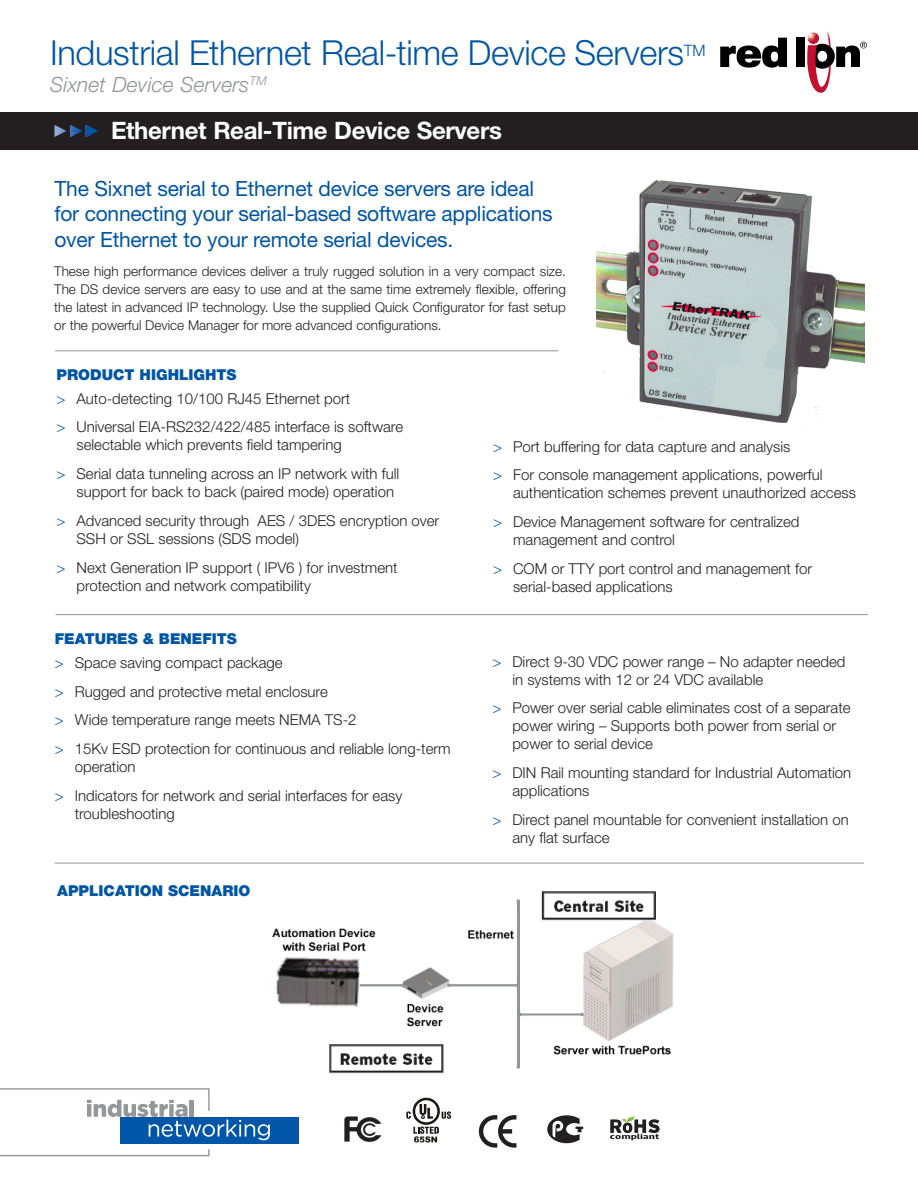
<style>
.page{position:relative;width:918px;height:1188px;background:#fff}
.page>*{position:absolute;margin:0;border:0;box-sizing:border-box;transform-origin:0 0}
.Page_1_Header_-_Prod{font:300 34.5px "Helvetica Neue LT Std";letter-spacing:-.01em;color:#0155a5}
.Page_1_-_Header_Blac{font:700 24px "Helvetica Neue LT Std";letter-spacing:-.015em;color:#fff}
.Page_1_-_Text_-_MAJO{font:21px/25.5px "Helvetica Neue LT Std";letter-spacing:-.01em;color:#0155a5}
.Page_1_-_Series_Name{font:italic 300 21px "Helvetica Neue LT Std";letter-spacing:.005em;color:#919396}
.t1{font:300 15px/18px "Helvetica Neue LT Std";color:#231f20}
.Page_1_-_Sm_Header{font:900 15px "Helvetica Neue LT Std";color:#0155a5}
.Page_1_-_Text{font:300 13.5px/18px "Helvetica Neue LT Std";color:#231f20;text-align:justify}
.t2{font:700 7.35px "Guardian Agate Sans 1";color:#050504;scale:1.53 1}
.s1{color:#0155a5}
</style>
<div class="page">
<div style="left:0;top:112px;width:918px;height:38px;background:#231f20"></div>
<div style="left:120px;top:1117px;width:179px;height:27px;background:#0156a8"></div>
<svg style="left:0;top:1149px;width:210px;height:7px"></svg>
<svg style="left:0;top:1088px;width:270px;height:52px"></svg>
<svg style="left:720px;top:38px;width:67px;height:30px"></svg>
<div style="left:796px;top:38px;width:9px;height:29px;background:#000"></div>
<svg style="left:807px;top:31px;width:60px;height:62px"></svg>
<svg style="left:54px;top:125px;width:44px;height:12px"></svg>
<svg style="left:406px;top:1098px;width:45px;height:45px"></svg>
<svg style="left:479px;top:1115px;width:37px;height:32px"></svg>
<svg style="left:547px;top:1115px;width:36px;height:28px"></svg>
<img style="left:344px;top:1116px;width:37px;height:26px">
<svg style="left:610px;top:1116px;width:50px;height:18px"></svg>
<hr style="left:56px;top:614px;width:812px;height:1px;background:#919396">
<hr style="left:55px;top:351px;width:503px;height:1px;background:#919396">
<img style="left:596px;top:180px;width:269px;height:243px">
<div style="left:749px;top:318px;width:28px;height:34px;background:#c5d5d4;border-radius:50%"></div>
<div style="left:740px;top:334px;width:27px;height:37px;background:#c5d5d4;border-radius:50%"></div>
<svg style="left:712px;top:362px;width:72px;height:52px;background:#bccbcb"></svg>
<img style="left:272px;top:891px;width:402px;height:183px">
<hr style="left:55px;top:863px;width:809px;height:1px;background:#919396">
<p class="Page_1_Header_-_Prod" style="left:50px;top:32px;width:657px">Industrial Ethernet Real-time Device Servers<sup>TM</sup></p>
<p class="Page_1_-_Series_Name" style="left:50px;top:72px;width:218px">Sixnet Device Servers<sup>TM</sup></p>
<p class="Page_1_-_Header_Blac" style="left:111px;top:116px;width:392px">Ethernet Real-Time Device Servers</p>
<p class="Page_1_-_Text_-_MAJO" style="left:54px;top:175px;width:500px">The Sixnet serial to Ethernet device servers are ideal for connecting your serial-based software applications over Ethernet to your remote serial devices.</p>
<p class="Page_1_-_Text" style="left:54px;top:262px;width:513px">These high performance devices deliver a truly rugged solution in a very compact size.<br>The DS device servers are easy to use and at the same time extremely flexible, offering the latest in advanced IP technology. Use the supplied Quick Configurator for fast setup or the powerful Device Manager for more advanced configurations.</p>
<p class="Page_1_-_Sm_Header" style="left:57px;top:366px;width:182px">PRODUCT HIGHLIGHTS</p>
<p class="t1" style="left:57px;top:389px;width:295px"><span class="s1">&gt;</span> Auto-detecting 10/100 RJ45 Ethernet port</p>
<p class="t1" style="left:76px;top:418px;width:328px;text-indent:-20px"><span class="s1">&gt;</span> Universal EIA-RS232/422/485 interface is software selectable which prevents field tampering</p>
<p class="t1" style="left:76px;top:465px;width:324px;text-indent:-20px"><span class="s1">&gt;</span> Serial data tunneling across an IP network with full support for back to back (paired mode) operation</p>
<p class="t1" style="left:76px;top:511px;width:364px;text-indent:-20px"><span class="s1">&gt;</span> Advanced security through AES / 3DES encryption over<br>SSH or SSL sessions (SDS model)</p>
<p class="t1" style="left:76px;top:558px;width:323px;text-indent:-20px"><span class="s1">&gt;</span> Next Generation IP support ( IPV6 ) for investment protection and network compatibility</p>
<p class="t1" style="left:493px;top:437px;width:299px"><span class="s1">&gt;</span> Port buffering for data capture and analysis</p>
<p class="t1" style="left:513px;top:466px;width:344px;text-indent:-20px"><span class="s1">&gt;</span> For console management applications, powerful authentication schemes prevent unauthorized access</p>
<p class="t1" style="left:513px;top:512px;width:288px;text-indent:-20px"><span class="s1">&gt;</span> Device Management software for centralized management and control</p>
<p class="t1" style="left:513px;top:559px;width:300px;text-indent:-20px"><span class="s1">&gt;</span> COM or TTY port control and management for serial-based applications</p>
<p class="Page_1_-_Sm_Header" style="left:55px;top:630px;width:184px">FEATURES &amp; BENEFITS</p>
<p class="t1" style="left:55px;top:653px;width:229px"><span class="s1">&gt;</span> Space saving compact package</p>
<p class="t1" style="left:55px;top:682px;width:275px"><span class="s1">&gt;</span> Rugged and protective metal enclosure</p>
<p class="t1" style="left:55px;top:711px;width:303px"><span class="s1">&gt;</span> Wide temperature range meets NEMA TS-2</p>
<p class="t1" style="left:75px;top:739px;width:377px;text-indent:-20px"><span class="s1">&gt;</span> 15Kv ESD protection for continuous and reliable long-term operation</p>
<p class="t1" style="left:75px;top:786px;width:329px;text-indent:-20px"><span class="s1">&gt;</span> Indicators for network and serial interfaces for easy troubleshooting</p>
<p class="Page_1_-_Sm_Header" style="left:57px;top:882px;width:195px">APPLICATION SCENARIO</p>
<p class="t1" style="left:512px;top:652px;width:335px;text-indent:-20px"><span class="s1">&gt;</span> Direct 9-30 VDC power range – No adapter needed in systems with 12 or 24 VDC available</p>
<p class="t1" style="left:512px;top:699px;width:340px;text-indent:-20px"><span class="s1">&gt;</span> Power over serial cable eliminates cost of a separate power wiring – Supports both power from serial or power to serial device</p>
<p class="t1" style="left:512px;top:764px;width:340px;text-indent:-20px"><span class="s1">&gt;</span> DIN Rail mounting standard for Industrial Automation applications</p>
<p class="t1" style="left:512px;top:810px;width:338px;text-indent:-20px"><span class="s1">&gt;</span> Direct panel mountable for convenient installation on any flat surface</p>
<p class="t2" style="left:610px;top:1132px;width:34px">compliant</p>
</div>
